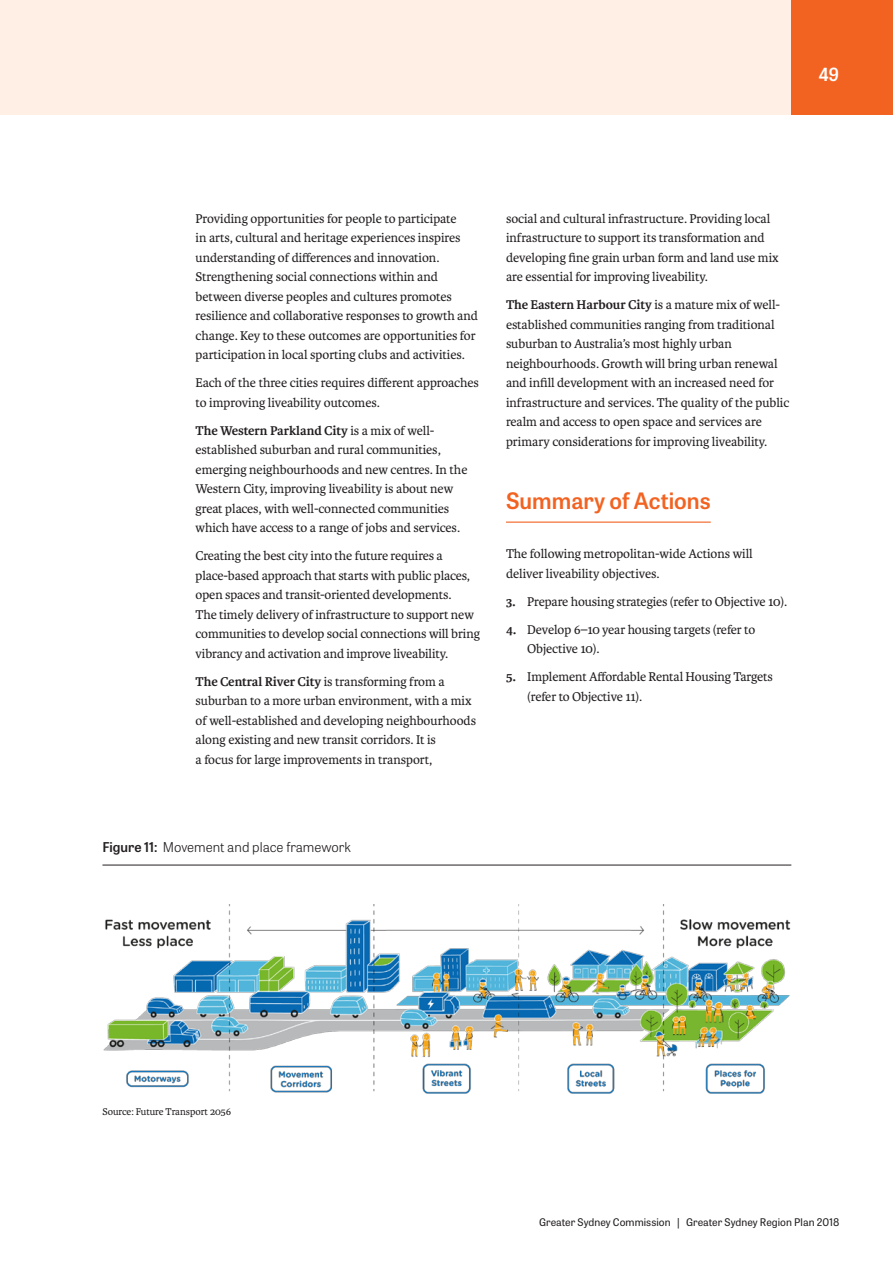
<style>
.page{position:relative;width:893px;height:1263px;background:#fff}
.page>*{position:absolute;margin:0;border:0;box-sizing:border-box;transform-origin:0 0}
.H3_Heading_RP__12pt{font:600 22.5px "Tablet Gothic";color:#f26322}
.t1{font:600 18px "Tablet Gothic";color:#fff}
.Body_copy__RP_Karmin{font:13.5px/19.5px "Karmina";letter-spacing:-.005em;color:#231f20}
.t2{font:300 13.5px "Tablet Gothic";color:#231f20}
.t3{font:10.5px "Tablet Gothic";letter-spacing:.005em;color:#231f20}
.t4{font:10.5px "Karmina";letter-spacing:-.005em;color:#231f20}
.s1{font-weight:700}
.s2{font-weight:600}
</style>
<div class="page">
<div style="left:0;top:0;width:791px;height:115px;background:#ffefe4"></div>
<hr style="left:506px;top:522px;width:205px;height:1px;background:#f26322">
<img style="left:103px;top:905px;width:688px;height:189px">
<hr style="left:102px;top:865px;width:689px;height:1px;background:#231f20">
<div style="left:791px;top:0;width:102px;height:115px;background:#f26322"></div>
<h2 class="t1" style="left:819px;top:62px;width:22px">49</h2>
<p class="Body_copy__RP_Karmin" style="left:196px;top:209px;width:284px">Providing opportunities for people to participate<br>in arts, cultural and heritage experiences inspires understanding of differences and innovation.<br>Strengthening social connections within and between diverse peoples and cultures promotes resilience and collaborative responses to growth and change. Key to these outcomes are opportunities for participation in local sporting clubs and activities.</p>
<p class="Body_copy__RP_Karmin" style="left:196px;top:373px;width:285px">Each of the three cities requires different approaches to improving liveability outcomes.</p>
<p class="Body_copy__RP_Karmin" style="left:196px;top:421px;width:273px"><span class="s1">The Western Parkland City</span> is a mix of well&shy;established suburban and rural communities, emerging neighbourhoods and new centres. In the Western City, improving liveability is about new great places, with well-connected communities which have access to a range of jobs and services.</p>
<p class="Body_copy__RP_Karmin" style="left:196px;top:546px;width:286px">Creating the best city into the future requires a place-based approach that starts with public places, open spaces and transit-oriented developments.<br>The timely delivery of infrastructure to support new communities to develop social connections will bring vibrancy and activation and improve liveability.</p>
<p class="Body_copy__RP_Karmin" style="left:196px;top:672px;width:282px"><span class="s1">The Central River City</span> is transforming from a suburban to a more urban environment, with a mix of well-established and developing neighbourhoods along existing and new transit corridors. It is<br>a focus for large improvements in transport,</p>
<p class="Body_copy__RP_Karmin" style="left:506px;top:209px;width:274px">social and cultural infrastructure. Providing local infrastructure to support its transformation and developing fine grain urban form and land use mix are essential for improving liveability.</p>
<p class="Body_copy__RP_Karmin" style="left:506px;top:295px;width:285px"><span class="s1">The Eastern Harbour City</span> is a mature mix of well&shy;established communities ranging from traditional suburban to Australia’s most highly urban neighbourhoods. Growth will bring urban renewal and infill development with an increased need for infrastructure and services. The quality of the public realm and access to open space and services are primary considerations for improving liveability.</p>
<h3 class="H3_Heading_RP__12pt" style="left:506px;top:485px;width:206px">Summary of Actions</h3>
<p class="Body_copy__RP_Karmin" style="left:506px;top:544px;width:248px">The following metropolitan-wide Actions will deliver liveability objectives.</p>
<p class="Body_copy__RP_Karmin" style="left:506px;top:592px;width:283px"><span class="s1">3.</span> Prepare housing strategies (refer to Objective 10).</p>
<p class="Body_copy__RP_Karmin" style="left:527px;top:620px;width:230px;text-indent:-21px"><span class="s1">4.</span> Develop 6–10 year housing targets (refer to<br>Objective 10).</p>
<p class="Body_copy__RP_Karmin" style="left:527px;top:667px;width:247px;text-indent:-21px"><span class="s1">5.</span> Implement Affordable Rental Housing Targets (refer to Objective 11).</p>
<p class="t2" style="left:102px;top:838px;width:250px"><span class="s2">Figure 11:</span> Movement and place framework</p>
<p class="t4" style="left:102px;top:1106px;width:130px">Source: Future Transport 2056</p>
<p class="t3" style="left:539px;top:1214px;width:302px">Greater Sydney Commission | Greater Sydney Region Plan 2018</p>
</div>
